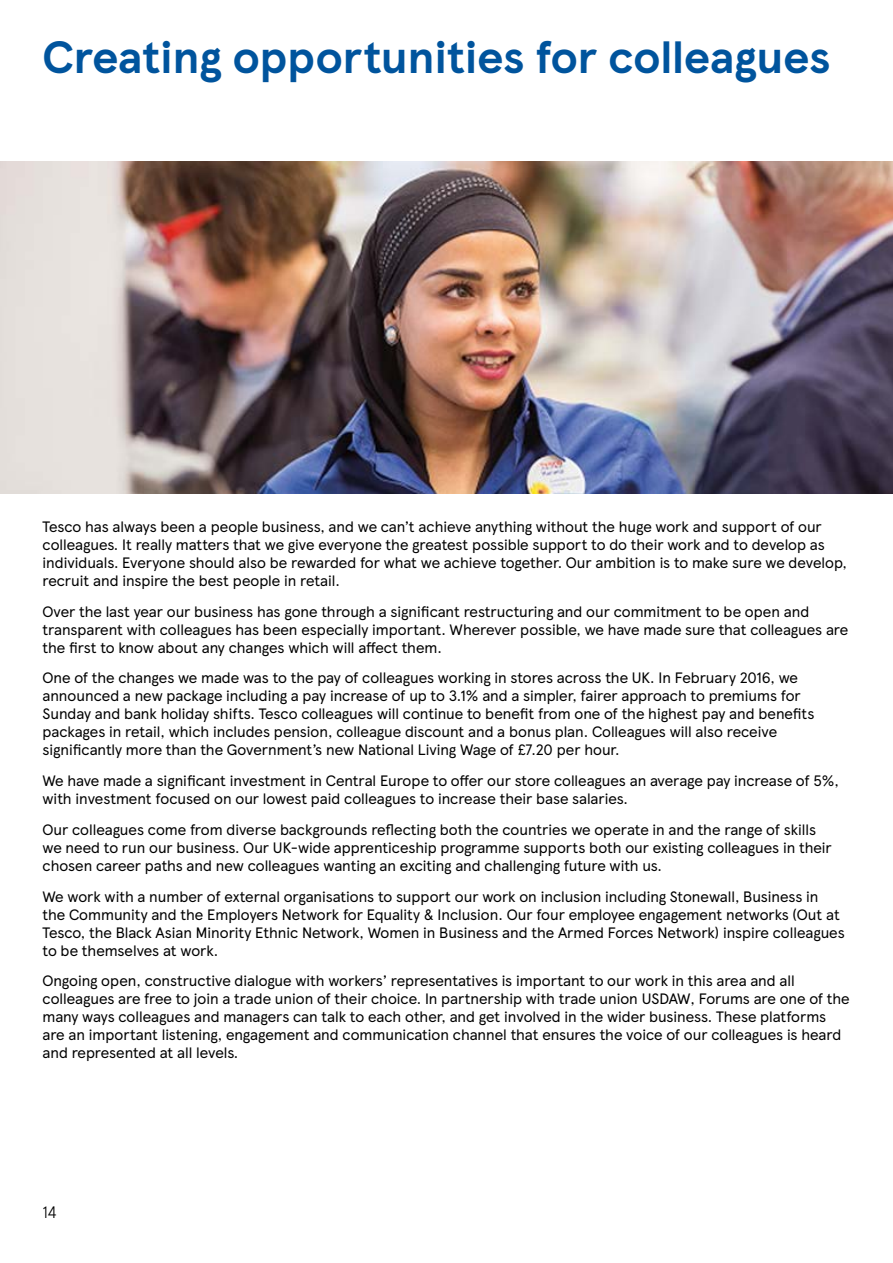
<style>
.page{position:relative;width:893px;height:1263px;background:#fff}
.page>*{position:absolute;margin:0;border:0;box-sizing:border-box;transform-origin:0 0}
.t1{font:700 45px "TESCO Modern";color:#00549d}
.t2{font:300 16.5px "TESCO Modern";color:#000}
.t3{font:15px/18px "TESCO Modern";color:#000}
</style>
<div class="page">
<img style="left:0;top:162px;width:893px;height:331px">
<h1 class="t1" style="left:43px;top:23px;width:790px">Creating opportunities for colleagues</h1>
<p class="t3" style="left:43px;top:517px;width:806px">Tesco has always been a people business, and we can’t achieve anything without the huge work and support of our colleagues. It really matters that we give everyone the greatest possible support to do their work and to develop as individuals. Everyone should also be rewarded for what we achieve together. Our ambition is to make sure we develop, recruit and inspire the best people in retail.</p>
<p class="t3" style="left:43px;top:601px;width:807px">Over the last year our business has gone through a significant restructuring and our commitment to be open and transparent with colleagues has been especially important. Wherever possible, we have made sure that colleagues are the first to know about any changes which will affect them.</p>
<p class="t3" style="left:43px;top:668px;width:773px">One of the changes we made was to the pay of colleagues working in stores across the UK. In February 2016, we announced a new package including a pay increase of up to 3.1% and a simpler, fairer approach to premiums for Sunday and bank holiday shifts. Tesco colleagues will continue to benefit from one of the highest pay and benefits packages in retail, which includes pension, colleague discount and a bonus plan. Colleagues will also receive significantly more than the Government’s new National Living Wage of £7.20 per hour.</p>
<p class="t3" style="left:43px;top:771px;width:798px">We have made a significant investment in Central Europe to offer our store colleagues an average pay increase of 5%, with investment focused on our lowest paid colleagues to increase their base salaries.</p>
<p class="t3" style="left:43px;top:820px;width:791px">Our colleagues come from diverse backgrounds reflecting both the countries we operate in and the range of skills we need to run our business. Our UK-wide apprenticeship programme supports both our existing colleagues in their chosen career paths and new colleagues wanting an exciting and challenging future with us.</p>
<p class="t3" style="left:43px;top:886px;width:804px">We work with a number of external organisations to support our work on inclusion including Stonewall, Business in the Community and the Employers Network for Equality &amp; Inclusion. Our four employee engagement networks (Out at Tesco, the Black Asian Minority Ethnic Network, Women in Business and the Armed Forces Network) inspire colleagues to be themselves at work.</p>
<p class="t3" style="left:43px;top:971px;width:809px">Ongoing open, constructive dialogue with workers’ representatives is important to our work in this area and all colleagues are free to join a trade union of their choice. In partnership with trade union USDAW, Forums are one of the many ways colleagues and managers can talk to each other, and get involved in the wider business. These platforms are an important listening, engagement and communication channel that ensures the voice of our colleagues is heard and represented at all levels.</p>
<p class="t2" style="left:43px;top:1200px;width:16px">14</p>
</div>
